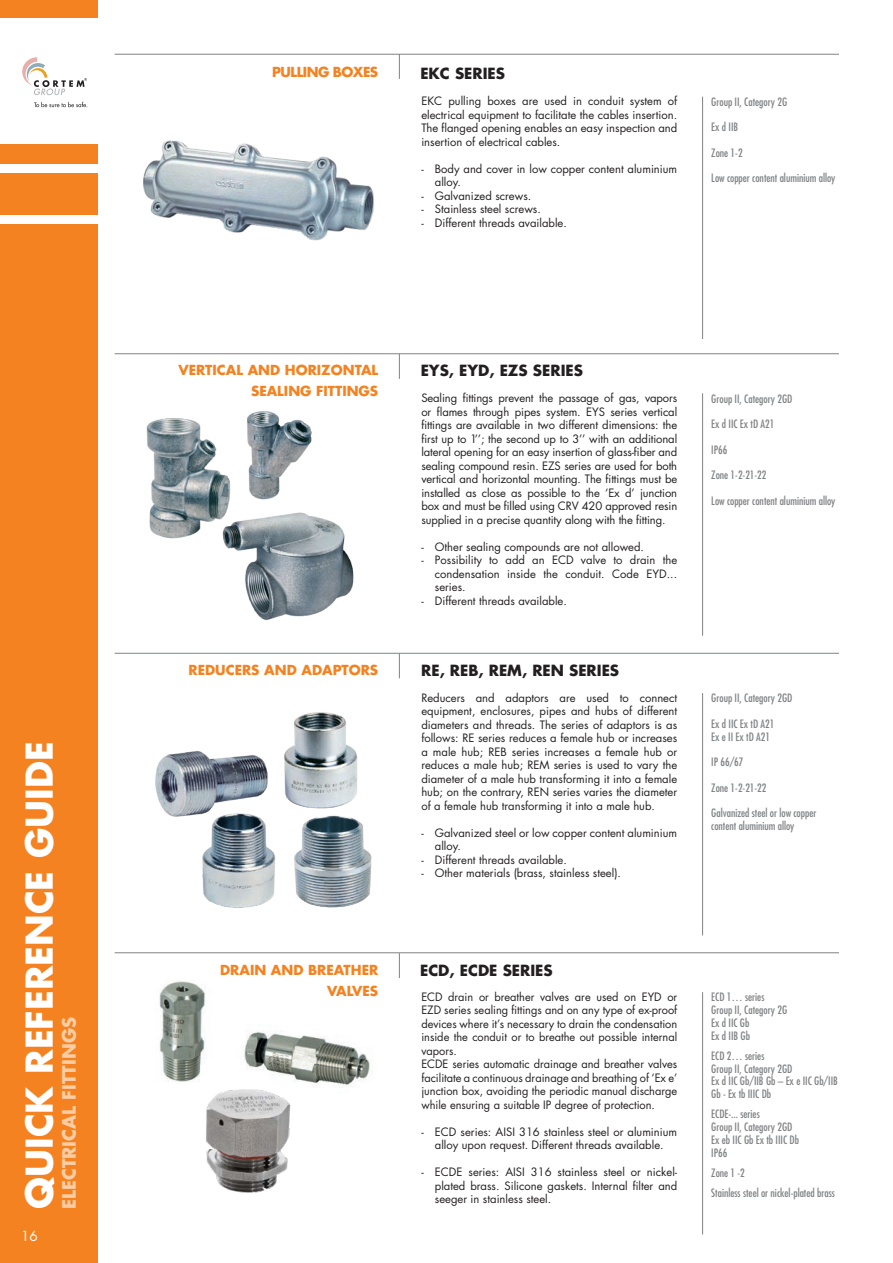
<style>
.page{position:relative;width:893px;height:1263px;background:#fff}
.page>*{position:absolute;margin:0;border:0;box-sizing:border-box;transform-origin:0 0}
.t1{font:700 36px "Futura";color:#fff}
.t2{font:700 18px "Futura";color:#fff}
.t3{font:700 15px "Futura";color:#231f20}
.t4{font:700 13.5px/21px "Futura";color:#f58220;text-align:right}
.t5{font:700 13.5px "Futura";letter-spacing:-.04em;color:#f58220}
.t6{font:13.5px "Futura";color:#fff}
.t7{font:11.25px/13.5px "Futura";color:#231f20;text-align:justify}
.t8{font:condensed 11.25px/12.8px "Futura";color:#808285}
</style>
<div class="page">
<svg style="left:22px;top:57px;width:65px;height:38px"></svg>
<svg style="left:34px;top:102px;width:54px;height:5px"></svg>
<div style="left:0;top:225px;width:98px;height:1038px;background:#f58220"></div>
<div style="left:0;top:174px;width:98px;height:41px;background:#f58220"></div>
<div style="left:0;top:145px;width:98px;height:19px;background:#f58220"></div>
<div style="left:0;top:0;width:98px;height:17px;background:#f58220"></div>
<img style="left:143px;top:140px;width:231px;height:101px">
<img style="left:146px;top:411px;width:166px;height:128px">
<img style="left:197px;top:500px;width:157px;height:121px">
<img style="left:159px;top:981px;width:211px;height:107px">
<img style="left:177px;top:1079px;width:134px;height:114px">
<img style="left:155px;top:750px;width:113px;height:67px">
<img style="left:294px;top:815px;width:78px;height:93px">
<img style="left:198px;top:812px;width:78px;height:96px">
<img style="left:284px;top:712px;width:74px;height:97px">
<hr style="left:115px;top:54px;width:724px;height:1px;background:#808285">
<hr style="left:115px;top:353px;width:724px;height:1px;background:#808285">
<hr style="left:115px;top:653px;width:724px;height:1px;background:#808285">
<hr style="left:115px;top:952px;width:724px;height:1px;background:#808285">
<svg style="left:399px;top:55px;width:1px;height:24px"></svg>
<svg style="left:399px;top:354px;width:1px;height:25px"></svg>
<svg style="left:399px;top:653px;width:1px;height:25px"></svg>
<svg style="left:399px;top:953px;width:1px;height:25px"></svg>
<hr style="left:702px;top:97px;width:1px;height:242px;background:#808285">
<hr style="left:702px;top:393px;width:1px;height:243px;background:#808285">
<hr style="left:702px;top:693px;width:1px;height:242px;background:#808285">
<hr style="left:702px;top:992px;width:1px;height:242px;background:#808285">
<p class="t1" style="left:14px;top:1209px;width:469px;rotate:-90deg">QUICK REFERENCE GUIDE</p>
<h2 class="t2" style="left:57px;top:1209px;width:193px;rotate:-90deg">ELECTRICAL FITTINGS</h2>
<p class="t6" style="left:21px;top:1227px;width:18px">16</p>
<p class="t5" style="left:272px;top:62px;width:108px">PULLING BOXES</p>
<p class="t3" style="left:420px;top:63px;width:86px">EKC SERIES</p>
<p class="t7" style="left:421px;top:94px;width:257px">EKC pulling boxes are used in conduit system of electrical equipment to facilitate the cables insertion.<br>The flanged opening enables an easy inspection and insertion of electrical cables.</p>
<p class="t7" style="left:435px;top:162px;width:244px;text-indent:-14px">- Body and cover in low copper content aluminium alloy.</p>
<p class="t7" style="left:421px;top:189px;width:111px">- Galvanized screws.</p>
<p class="t7" style="left:421px;top:202px;width:121px">- Stainless steel screws.</p>
<p class="t7" style="left:421px;top:216px;width:147px">- Different threads available.</p>
<p class="t8" style="left:711px;top:95px;width:78px">Group II, Category 2G</p>
<p class="t8" style="left:711px;top:121px;width:28px">Ex d IIB</p>
<p class="t8" style="left:711px;top:146px;width:33px">Zone 1-2</p>
<p class="t8" style="left:711px;top:172px;width:126px">Low copper content aluminium alloy</p>
<p class="t4" style="left:178px;top:359px;width:201px">VERTICAL AND HORIZONTAL</p>
<p class="t4" style="left:251px;top:380px;width:129px">SEALING FITTINGS</p>
<p class="t3" style="left:421px;top:360px;width:164px">EYS, EYD, EZS SERIES</p>
<p class="t7" style="left:421px;top:391px;width:257px">Sealing fittings prevent the passage of gas, vapors or flames through pipes system. EYS series vertical fittings are available in two different dimensions: the first up to 1’’; the second up to 3’’ with an additional lateral opening for an easy insertion of glass-fiber and sealing compound resin. EZS series are used for both vertical and horizontal mounting. The fittings must be installed as close as possible to the ‘Ex d’ junction box and must be filled using CRV 420 approved resin supplied in a precise quantity along with the fitting.</p>
<p class="t7" style="left:421px;top:540px;width:224px">- Other sealing compounds are not allowed.</p>
<p class="t7" style="left:435px;top:553px;width:244px;text-indent:-14px">- Possibility to add an ECD valve to drain the condensation inside the conduit. Code EYD... series.</p>
<p class="t7" style="left:421px;top:594px;width:147px">- Different threads available.</p>
<p class="t8" style="left:711px;top:392px;width:83px">Group II, Category 2GD</p>
<p class="t8" style="left:711px;top:417px;width:65px">Ex d IIC Ex tD A21</p>
<p class="t8" style="left:711px;top:443px;width:18px">IP66</p>
<p class="t8" style="left:711px;top:468px;width:57px">Zone 1-2-21-22</p>
<p class="t8" style="left:711px;top:494px;width:126px">Low copper content aluminium alloy</p>
<p class="t4" style="left:188px;top:659px;width:191px">REDUCERS AND ADAPTORS</p>
<p class="t3" style="left:421px;top:660px;width:199px">RE, REB, REM, REN SERIES</p>
<p class="t7" style="left:421px;top:691px;width:257px">Reducers and adaptors are used to connect equipment, enclosures, pipes and hubs of different diameters and threads. The series of adaptors is as follows: RE series reduces a female hub or increases a male hub; REB series increases a female hub or reduces a male hub; REM series is used to vary the diameter of a male hub transforming it into a female hub; on the contrary, REN series varies the diameter of a female hub transforming it into a male hub.</p>
<p class="t7" style="left:435px;top:826px;width:244px;text-indent:-14px">- Galvanized steel or low copper content aluminium alloy.</p>
<p class="t7" style="left:421px;top:853px;width:147px">- Different threads available.</p>
<p class="t7" style="left:421px;top:866px;width:201px">- Other materials (brass, stainless steel).</p>
<p class="t8" style="left:711px;top:691px;width:83px">Group II, Category 2GD</p>
<p class="t8" style="left:711px;top:717px;width:65px">Ex d IIC Ex tD A21</p>
<p class="t8" style="left:711px;top:730px;width:60px">Ex e II Ex tD A21</p>
<p class="t8" style="left:711px;top:755px;width:34px">IP 66/67</p>
<p class="t8" style="left:711px;top:781px;width:57px">Zone 1-2-21-22</p>
<p class="t8" style="left:711px;top:806px;width:107px">Galvanized steel or low copper content aluminium alloy</p>
<p class="t4" style="left:220px;top:959px;width:160px">DRAIN AND BREATHER<br>VALVES</p>
<p class="t3" style="left:420px;top:960px;width:134px">ECD, ECDE SERIES</p>
<p class="t7" style="left:421px;top:990px;width:257px">ECD drain or breather valves are used on EYD or EZD series sealing fittings and on any type of ex-proof devices where it’s necessary to drain the condensation inside the conduit or to breathe out possible internal vapors.</p>
<p class="t7" style="left:421px;top:1057px;width:257px">ECDE series automatic drainage and breather valves facilitate a continuous drainage and breathing of ‘Ex e’ junction box, avoiding the periodic manual discharge while ensuring a suitable IP degree of protection.</p>
<p class="t7" style="left:421px;top:1125px;width:257px;text-align:center">- ECD series: AISI 316 stainless steel or aluminium alloy upon request. Different threads available.</p>
<p class="t7" style="left:435px;top:1165px;width:244px;text-indent:-14px">- ECDE series: AISI 316 stainless steel or nickel&shy;plated brass. Silicone gaskets. Internal filter and seeger in stainless steel.</p>
<p class="t8" style="left:711px;top:990px;width:55px">ECD 1… series</p>
<p class="t8" style="left:711px;top:1003px;width:78px">Group II, Category 2G</p>
<p class="t8" style="left:711px;top:1016px;width:40px">Ex d IIC Gb</p>
<p class="t8" style="left:711px;top:1029px;width:40px">Ex d IIB Gb</p>
<p class="t8" style="left:711px;top:1049px;width:55px">ECD 2… series</p>
<p class="t8" style="left:711px;top:1062px;width:83px">Group II, Category 2GD</p>
<p class="t8" style="left:711px;top:1074px;width:128px">Ex d IIC Gb/IIB Gb – Ex e IIC Gb/IIB<br>Gb - Ex tb IIIC Db</p>
<p class="t8" style="left:711px;top:1107px;width:50px">ECDE-... series</p>
<p class="t8" style="left:711px;top:1120px;width:83px">Group II, Category 2GD</p>
<p class="t8" style="left:711px;top:1133px;width:89px">Ex eb IIC Gb Ex tb IIIC Db</p>
<p class="t8" style="left:711px;top:1146px;width:18px">IP66</p>
<p class="t8" style="left:711px;top:1166px;width:35px">Zone 1 -2</p>
<p class="t8" style="left:711px;top:1186px;width:125px">Stainless steel or nickel-plated brass</p>
</div>
